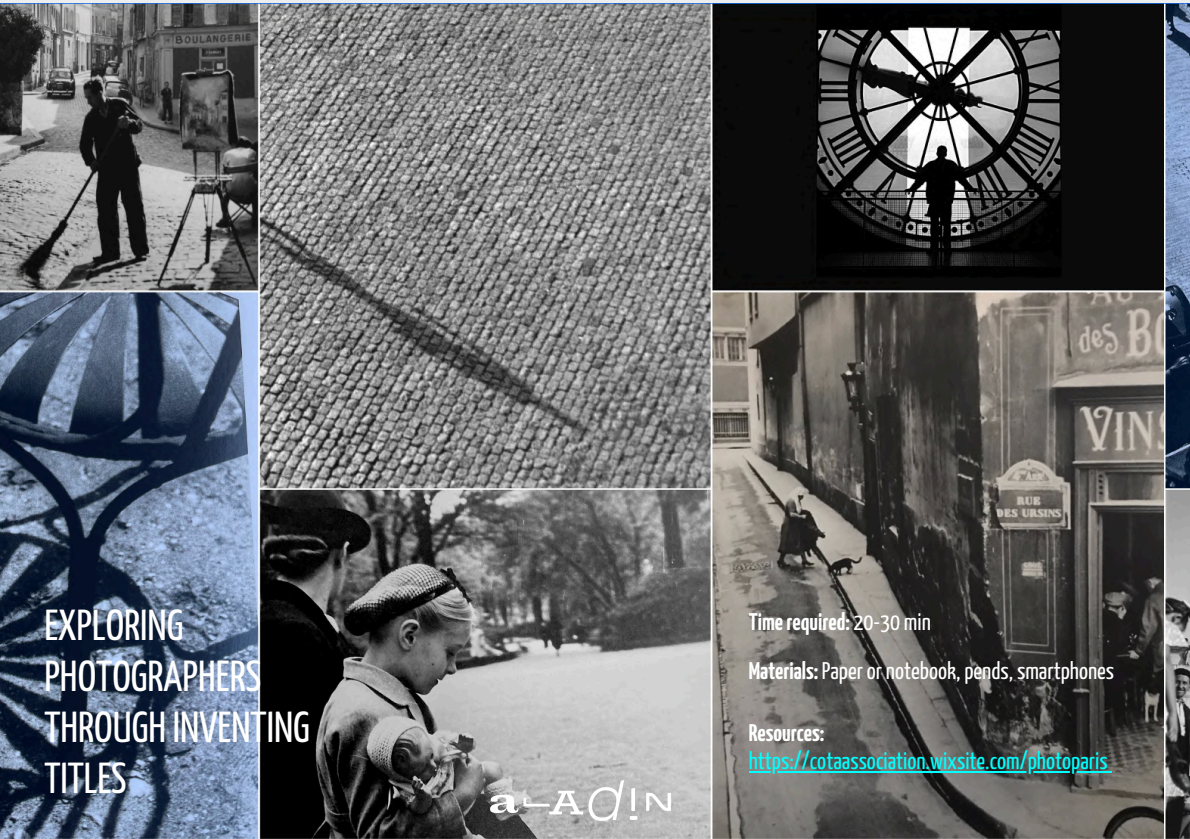
<style>
.page{position:relative;width:1190px;height:839px;background:#fff}
.page>*{position:absolute;margin:0;border:0;box-sizing:border-box;transform-origin:0 0}
.t1{font:43.2px/51px "Yanone Kaffeesatz";color:#fff}
.t2{font:24px "Yanone Kaffeesatz";color:#0ff}
.t3{font:24px "Yanone Kaffeesatz";color:#fff}
.t4{font:700 24px "Yanone Kaffeesatz";color:#fff}
.s1{font-weight:400}
.s2{font-weight:700}
</style>
<div class="page">
<img style="left:0;top:0;width:1189px;height:838px">
<hr style="left:748px;top:770px;width:359px;height:2px;background:#0ff">
<img style="left:491px;top:780px;width:179px;height:40px">
<p class="t1" style="left:44px;top:602px;width:267px">EXPLORING<br>PHOTOGRAPHERS<br>THROUGH INVENTING<br>TITLES</p>
<p class="t4" style="left:748px;top:612px;width:184px">Timerequired:<span class="s1">20-30 min</span></p>
<h1 class="t3" style="left:748px;top:661px;width:367px"><span class="s2">Materials:</span>Paper or notebook, pends, smartphones</h1>
<p class="t4" style="left:748px;top:723px;width:77px">Resources:</p>
<p class="t2" style="left:748px;top:751px;width:360px">https://cotaassociation.wixsite.com/photoparis</p>
</div>
